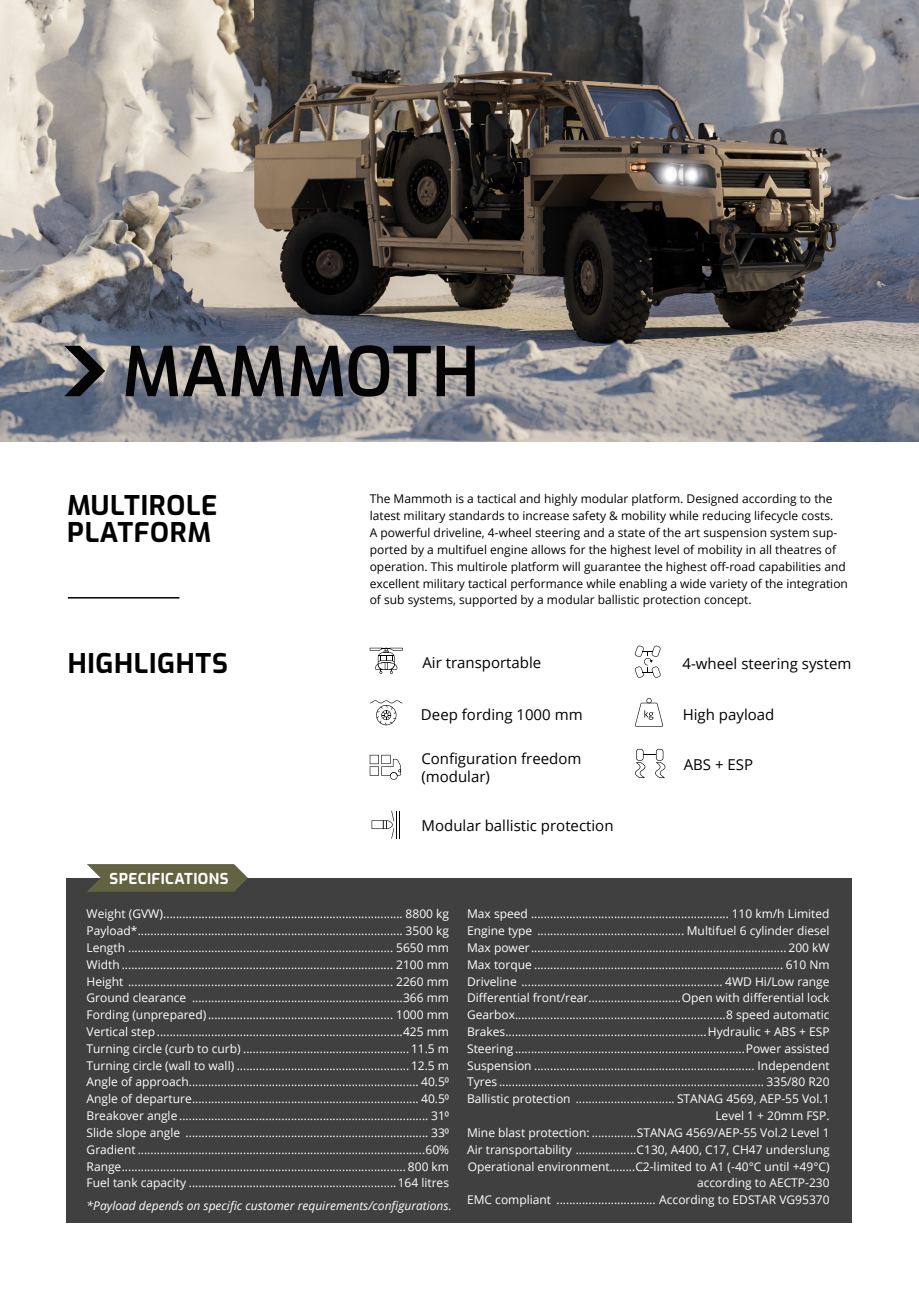
<style>
.page{position:relative;width:919px;height:1289px;background:#fff}
.page>*{position:absolute;margin:0;border:0;box-sizing:border-box;transform-origin:0 0}
.t1{font:700 27px/27px "Exo";letter-spacing:.025em;color:#000}
.t2{font:15px/18px "Open Sans";color:#000}
.t3{font:700 15px "Exo";letter-spacing:.025em;color:#fff}
.t4{font:12px/16.8px "Open Sans";color:#fff;text-align:justify}
.t5{font:12px/16.8px "Open Sans";color:#000}
.t6{font:italic 12px "Open Sans";color:#fff}
</style>
<div class="page">
<div style="left:67px;top:878px;width:785px;height:344px;background:#404040"></div>
<img style="left:0;top:0;width:918px;height:442px">
<hr style="left:68px;top:597px;width:111px;height:1px;background:#000">
<svg style="left:87px;top:864px;width:161px;height:27px;background:#686849"></svg>
<svg style="left:125px;top:346px;width:159px;height:50px;background:#5b595a"></svg>
<svg style="left:290px;top:345px;width:184px;height:51px;background:#5d5c5d"></svg>
<svg style="left:64px;top:346px;width:41px;height:50px;background:#5d5e60"></svg>
<svg style="left:370px;top:700px;width:32px;height:25px"></svg>
<svg style="left:634px;top:645px;width:26px;height:32px"></svg>
<svg style="left:369px;top:754px;width:32px;height:25px"></svg>
<svg style="left:369px;top:647px;width:33px;height:27px"></svg>
<svg style="left:635px;top:698px;width:28px;height:28px"></svg>
<svg style="left:371px;top:810px;width:29px;height:28px"></svg>
<svg style="left:635px;top:749px;width:30px;height:29px"></svg>
<h1 class="t1" style="left:67px;top:490px;width:152px">MULTIROLE<br>PLATFORM</h1>
<p class="t5" style="left:369px;top:490px;width:479px">The Mammoth is a tactical and highly modular platform. Designed according to the latest military standards to increase safety &amp; mobility while reducing lifecycle costs.<br>A powerful driveline, 4-wheel steering and a state of the art suspension system sup&shy;ported by a multifuel engine allows for the highest level of mobility in all theatres of operation. This multirole platform will guarantee the highest off-road capabilities and excellent military tactical performance while enabling a wide variety of the integration of sub systems, supported by a modular ballistic protection concept.</p>
<h1 class="t1" style="left:68px;top:647px;width:162px">HIGHLIGHTS</h1>
<p class="t2" style="left:422px;top:653px;width:120px">Air transportable</p>
<p class="t2" style="left:421px;top:705px;width:163px">Deep fording 1000 mm</p>
<p class="t2" style="left:421px;top:749px;width:161px">Configuration freedom (modular)</p>
<p class="t3" style="left:110px;top:867px;width:120px">SPECIFICATIONS</p>
<p class="t2" style="left:421px;top:816px;width:193px">Modular ballistic protection</p>
<p class="t2" style="left:682px;top:654px;width:170px">4-wheel steering system</p>
<p class="t2" style="left:682px;top:704px;width:93px">High payload</p>
<p class="t2" style="left:683px;top:754px;width:71px">ABS + ESP</p>
<p class="t4" style="left:87px;top:905px;width:364px">Weight (GVW) ........................................................................... 8800 kg Payload* ................................................................................... 3500 kg Length ................................................................................... 5650 mm Width ..................................................................................... 2100 mm Height ................................................................................... 2260 mm Ground clearance ..................................................................366 mm Fording (unprepared) .......................................................... 1000 mm Vertical step .............................................................................425 mm Turning circle (curb to curb) .................................................... 11.5 m Turning circle (wall to wall) ...................................................... 12.5 m Angle of approach ........................................................................ 40.5⁰<br>Angle of departure ....................................................................... 40.5⁰<br>Breakover angle .............................................................................. 31⁰<br>Slide slope angle ............................................................................ 33⁰<br>Gradient ..........................................................................................60% Range ......................................................................................... 800 km Fuel tank capacity .................................................................164 litres</p>
<p class="t4" style="left:467px;top:905px;width:364px;text-align:right">Max speed .............................................................. 110 km/h Limited Engine type .............................................. Multifuel 6 cylinder diesel Max power ................................................................................ 200 kW Max torque .............................................................................. 610 Nm Driveline ............................................................... 4WD Hi/Low range Differential front/rear .............................Open with differential lock Gearbox..................................................................8 speed automatic Brakes ...............................................................Hydraulic + ABS + ESP Steering ........................................................................Power assisted Suspension ..................................................................... Independent Tyres ................................................................................... 335/80 R20<br>Ballistic protection ............................... STANAG 4569, AEP-55 Vol.1<br>Level 1 + 20mm FSP.<br>Mine blast protection: ..............STANAG 4569/AEP-55 Vol.2 Level 1<br>Air transportability ...................C130, A400, C17, CH47 underslung Operational environment........C2-limited to A1 (-40°C until +49°C) according to AECTP-230<br>EMC compliant ............................... According to EDSTAR VG95370</p>
<p class="t6" style="left:87px;top:1197px;width:366px">*Payload depends on specific customer requirements/configurations.</p>
</div>
